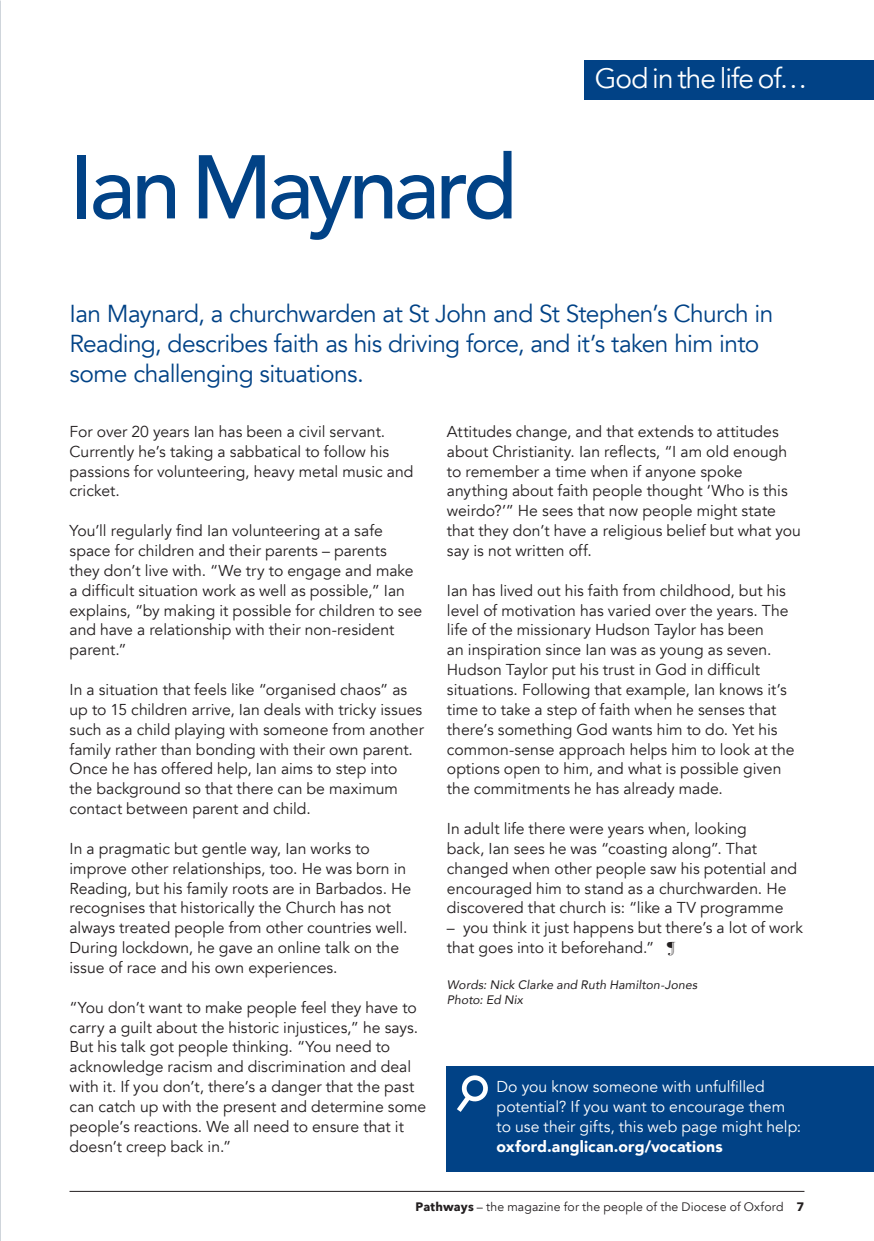
<style>
.page{position:relative;width:874px;height:1241px;background:#fff}
.page>*{position:absolute;margin:0;border:0;box-sizing:border-box;transform-origin:0 0}
._60pt_head{font:500 89.25px "Avenir";letter-spacing:-.055em;color:#014286}
.Series_Title{font:28px "Avenir";letter-spacing:-.035em;color:#fff}
.t1{font:24.5px/29.8px "Avenir";letter-spacing:-.025em;color:#014286}
.Body{font:15.75px/19.8px "Avenir";color:#231f20}
.Body-2{font:15.75px/19.8px "Avenir";color:#fff}
.t2{font:12.25px "Avenir";letter-spacing:.01em;color:#231f20}
.Body-3{font:italic 12.25px "Avenir";letter-spacing:.01em;color:#231f20}
.s1{font-family:"Bodoni Svty Two ITCTT";font-weight:700}
.s2{font-weight:900}
.s3{font-family:"Avenir Next";font-weight:700}
</style>
<div class="page">
<img style="left:0;top:0;width:1px;height:1240px">
<div style="left:584px;top:60px;width:289px;height:39px;background:#014286"></div>
<div style="left:446px;top:1066px;width:427px;height:105px;background:#014286"></div>
<svg style="left:457px;top:1075px;width:31px;height:37px"></svg>
<hr style="left:69px;top:1190px;width:735px;height:1px;background:#231f20">
<p class="_60pt_head" style="left:69px;top:110px;width:449px">Ian Maynard</p>
<p class="Series_Title" style="left:594px;top:62px;width:214px">God in the life of…</p>
<p class="t1" style="left:69px;top:299px;width:705px">Ian Maynard, a churchwarden at St John and St Stephen’s Church in<br>Reading, describes faith as his driving force, and it’s taken him into some challenging situations.</p>
<p class="Body" style="left:69px;top:422px;width:345px">For over 20 years Ian has been a civil servant.<br>Currently he’s taking a sabbatical to follow his passions for volunteering, heavy metal music and cricket.</p>
<p class="Body" style="left:69px;top:521px;width:354px">You’ll regularly find Ian volunteering at a safe space for children and their parents – parents<br>they don’t live with. “We try to engage and make a difficult situation work as well as possible,” Ian explains, “by making it possible for children to see and have a relationship with their non-resident parent.”</p>
<p class="Body" style="left:69px;top:679px;width:356px">In a situation that feels like “organised chaos” as up to 15 children arrive, Ian deals with tricky issues such as a child playing with someone from another family rather than bonding with their own parent.<br>Once he has offered help, Ian aims to step into the background so that there can be maximum contact between parent and child.</p>
<p class="Body" style="left:69px;top:838px;width:343px">In a pragmatic but gentle way, Ian works to improve other relationships, too. He was born in Reading, but his family roots are in Barbados. He recognises that historically the Church has not always treated people from other countries well.<br>During lockdown, he gave an online talk on the issue of race and his own experiences.</p>
<p class="Body" style="left:69px;top:997px;width:358px">“You don’t want to make people feel they have to carry a guilt about the historic injustices,” he says.<br>But his talk got people thinking. “You need to acknowledge racism and discrimination and deal with it. If you don’t, there’s a danger that the past can catch up with the present and determine some people’s reactions. We all need to ensure that it doesn’t creep back in.”</p>
<p class="Body" style="left:446px;top:422px;width:355px">Attitudes change, and that extends to attitudes about Christianity. Ian reflects, “I am old enough to remember a time when if anyone spoke anything about faith people thought ‘Who is this weirdo?’” He sees that now people might state that they don’t have a religious belief but what you say is not written off.</p>
<p class="Body" style="left:446px;top:580px;width:349px">Ian has lived out his faith from childhood, but his level of motivation has varied over the years. The life of the missionary Hudson Taylor has been<br>an inspiration since Ian was as young as seven.<br>Hudson Taylor put his trust in God in difficult situations. Following that example, Ian knows it’s time to take a step of faith when he senses that there’s something God wants him to do. Yet his common-sense approach helps him to look at the options open to him, and what is possible given the commitments he has already made.</p>
<p class="Body" style="left:446px;top:818px;width:351px">In adult life there were years when, looking<br>back, Ian sees he was “coasting along”. That changed when other people saw his potential and encouraged him to stand as a churchwarden. He discovered that church is: “like a TV programme</p>
<p class="Body" style="left:446px;top:918px;width:357px">– you think it just happens but there’s a lot of work that goes into it beforehand.” <span class="s1">¶</span></p>
<p class="Body-3" style="left:446px;top:976px;width:252px">Words: Nick Clarke and Ruth Hamilton-Jones</p>
<p class="Body-3" style="left:446px;top:992px;width:78px">Photo: Ed Nix</p>
<p class="Body-2" style="left:496px;top:1076px;width:306px">Do you know someone with unfulfilled potential? If you want to encourage them to use their gifts, this web page might help: <span class="s2">oxford.anglican.org/vocations</span></p>
<p class="t2" style="left:415px;top:1199px;width:390px"><span class="s3">Pathways</span> – the magazine for the people of the Diocese of Oxford <span class="s3">7</span></p>
</div>
